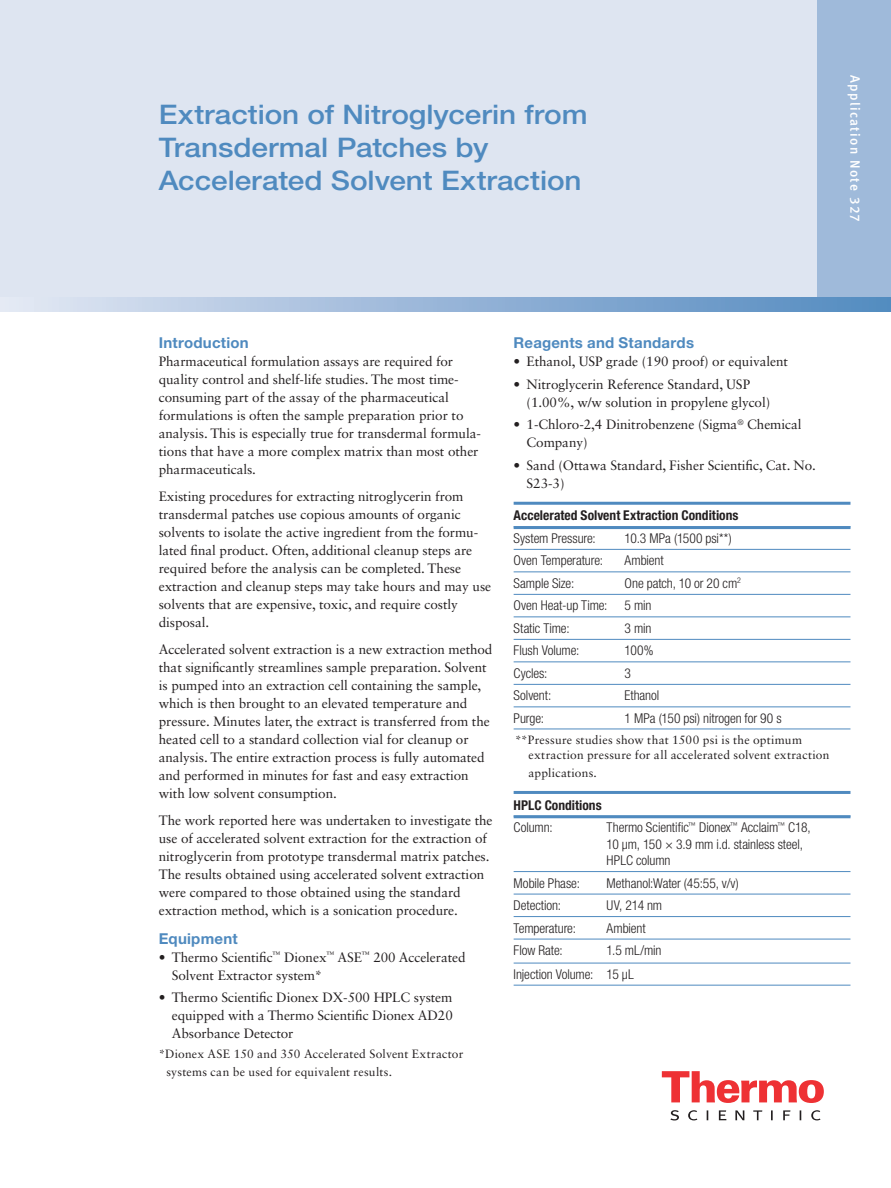
<style>
.page{position:relative;width:891px;height:1188px;background:#fff}
.page>*{position:absolute;margin:0;border:0;box-sizing:border-box;transform-origin:0 0}
.t1{font:500 27px/33px "Helvetica Neue LT Std";color:#4f8abf;scale:1.1 1}
.t2{font:700 15px "Helvetica Neue LT Std";letter-spacing:.015em;color:#4f8abf}
.t3{font:13.5px/18px "Sabon LT Std";letter-spacing:-.005em;color:#231f20}
.t4{font:300 condensed 13.5px/16.5px "Helvetica Neue LT Std";letter-spacing:-.005em;color:#231f20}
.t5{font:700 condensed 13.5px "Helvetica Neue LT Std";color:#231f20}
.t6{font:13.5px "Meta Medium LF";letter-spacing:.1em;color:#fff}
.t7{font:12px/15px "Sabon LT Std";letter-spacing:.015em;color:#231f20}
.s1{font-family:"Helvetica Neue"}
</style>
<div class="page">
<div style="left:0;top:0;width:891px;height:303px;background:#dee5f1"></div>
<div style="left:817px;top:0;width:74px;height:303px;background:#9fbada"></div>
<svg style="left:662px;top:1071px;width:162px;height:32px"></svg>
<svg style="left:670px;top:1110px;width:151px;height:10px"></svg>
<hr style="left:514px;top:502px;width:336px;height:3px;background:#4f8abf">
<hr style="left:514px;top:526px;width:336px;height:3px;background:#4f8abf">
<hr style="left:514px;top:549px;width:336px;height:1px;background:#4f8abf">
<hr style="left:514px;top:571px;width:336px;height:1px;background:#4f8abf">
<hr style="left:514px;top:594px;width:336px;height:1px;background:#4f8abf">
<hr style="left:514px;top:616px;width:336px;height:1px;background:#4f8abf">
<hr style="left:514px;top:639px;width:336px;height:1px;background:#4f8abf">
<hr style="left:514px;top:661px;width:336px;height:1px;background:#4f8abf">
<hr style="left:514px;top:684px;width:336px;height:1px;background:#4f8abf">
<hr style="left:514px;top:706px;width:336px;height:1px;background:#4f8abf">
<hr style="left:514px;top:729px;width:336px;height:1px;background:#4f8abf">
<hr style="left:514px;top:791px;width:336px;height:3px;background:#4f8abf">
<hr style="left:514px;top:815px;width:336px;height:3px;background:#4f8abf">
<hr style="left:514px;top:871px;width:336px;height:1px;background:#4f8abf">
<hr style="left:514px;top:894px;width:336px;height:1px;background:#4f8abf">
<hr style="left:514px;top:916px;width:336px;height:1px;background:#4f8abf">
<hr style="left:514px;top:939px;width:336px;height:1px;background:#4f8abf">
<hr style="left:514px;top:963px;width:336px;height:1px;background:#4f8abf">
<hr style="left:514px;top:985px;width:336px;height:1px;background:#4f8abf">
<svg style="left:0;top:297px;width:891px;height:15px;background:#99b7d8"></svg>
<h1 class="t1" style="left:159px;top:98px;width:391px">Extraction of Nitroglycerin from<br>Transdermal Patches by<br>Accelerated Solvent Extraction</h1>
<p class="t6" style="left:863px;top:75px;width:149px;rotate:90deg">Application Note 327</p>
<p class="t2" style="left:159px;top:334px;width:92px">Introduction</p>
<p class="t3" style="left:159px;top:352px;width:324px">Pharmaceutical formulation assays are required for quality control and shelf-life studies. The most time&shy;consuming part of the assay of the pharmaceutical formulations is often the sample preparation prior to analysis. This is especially true for transdermal formula&shy;tions that have a more complex matrix than most other pharmaceuticals.</p>
<p class="t3" style="left:159px;top:487px;width:334px">Existing procedures for extracting nitroglycerin from transdermal patches use copious amounts of organic solvents to isolate the active ingredient from the formu&shy;lated final product. Often, additional cleanup steps are required before the analysis can be completed. These extraction and cleanup steps may take hours and may use solvents that are expensive, toxic, and require costly disposal.</p>
<p class="t3" style="left:159px;top:640px;width:335px">Accelerated solvent extraction is a new extraction method that significantly streamlines sample preparation. Solvent is pumped into an extraction cell containing the sample, which is then brought to an elevated temperature and pressure. Minutes later, the extract is transferred from the heated cell to a standard collection vial for cleanup or analysis. The entire extraction process is fully automated and performed in minutes for fast and easy extraction with low solvent consumption.</p>
<p class="t3" style="left:159px;top:811px;width:335px">The work reported here was undertaken to investigate the use of accelerated solvent extraction for the extraction of nitroglycerin from prototype transdermal matrix patches.<br>The results obtained using accelerated solvent extraction were compared to those obtained using the standard extraction method, which is a sonication procedure.</p>
<p class="t2" style="left:159px;top:929px;width:80px">Equipment</p>
<p class="t3" style="left:172px;top:948px;width:295px;text-indent:-13px">• Thermo Scientific<sup>™</sup> Dionex<sup>™</sup> ASE<sup>™</sup> 200 Accelerated<br>Solvent Extractor system*</p>
<p class="t3" style="left:172px;top:988px;width:283px;text-align:justify;text-indent:-13px">• Thermo Scientific Dionex DX-500 HPLC system equipped with a Thermo Scientific Dionex AD20<br>Absorbance Detector</p>
<p class="t7" style="left:166px;top:1044px;width:299px;line-height:18px;text-indent:-8px">*Dionex ASE 150 and 350 Accelerated Solvent Extractor systems can be used for equivalent results.</p>
<p class="t2" style="left:514px;top:334px;width:182px">Reagents and Standards</p>
<p class="t3" style="left:514px;top:352px;width:276px">• Ethanol, USP grade (190 proof) or equivalent</p>
<p class="t3" style="left:527px;top:375px;width:245px;text-indent:-13px">• Nitroglycerin Reference Standard, USP (1.00%, w/w solution in propylene glycol)</p>
<p class="t3" style="left:527px;top:415px;width:276px;text-indent:-13px">• 1-Chloro-2,4 Dinitrobenzene (Sigma<sup>®</sup> Chemical<br>Company)</p>
<p class="t3" style="left:527px;top:456px;width:291px;text-indent:-13px">• Sand (Ottawa Standard, Fisher Scientific, Cat. No.<br>S23-3)</p>
<p class="t5" style="left:514px;top:507px;width:226px">Accelerated Solvent Extraction Conditions</p>
<p class="t4" style="left:514px;top:530px;width:84px">System Pressure:</p>
<p class="t4" style="left:625px;top:530px;width:109px">10.3 MPa (1500 psi**)</p>
<p class="t4" style="left:514px;top:552px;width:91px">Oven Temperature:</p>
<p class="t4" style="left:625px;top:552px;width:41px">Ambient</p>
<p class="t4" style="left:514px;top:575px;width:62px">Sample Size:</p>
<p class="t4" style="left:625px;top:575px;width:118px">One patch, 10 or 20 cm<sup>2</sup></p>
<p class="t4" style="left:514px;top:597px;width:95px">Oven Heat-up Time:</p>
<p class="t4" style="left:625px;top:597px;width:28px">5 min</p>
<p class="t4" style="left:514px;top:620px;width:58px">Static Time:</p>
<p class="t4" style="left:625px;top:620px;width:28px">3 min</p>
<p class="t4" style="left:514px;top:642px;width:67px">Flush Volume:</p>
<p class="t4" style="left:625px;top:642px;width:30px">100%</p>
<p class="t4" style="left:514px;top:665px;width:35px">Cycles:</p>
<p class="t4" style="left:625px;top:665px;width:8px">3</p>
<p class="t4" style="left:514px;top:687px;width:39px">Solvent:</p>
<p class="t4" style="left:625px;top:687px;width:36px">Ethanol</p>
<p class="t4" style="left:514px;top:710px;width:32px">Purge:</p>
<p class="t4" style="left:625px;top:710px;width:158px">1 MPa (150 psi) nitrogen for 90 s</p>
<p class="t7" style="left:529px;top:732px;width:302px;text-indent:-14px">**Pressure studies show that 1500 psi is the optimum extraction pressure for all accelerated solvent extraction</p>
<p class="t7" style="left:529px;top:765px;width:70px">applications.</p>
<p class="t5" style="left:514px;top:797px;width:90px">HPLC Conditions</p>
<p class="t4" style="left:514px;top:819px;width:41px">Column:</p>
<p class="t4" style="left:607px;top:819px;width:206px">Thermo Scientific<sup>™</sup> Dionex<sup>™</sup> Acclaim<sup>™</sup> C18,<br>10 µm, 150 <span class="s1">×</span> 3.9 mm i.d. stainless steel,<br>HPLC column</p>
<p class="t4" style="left:514px;top:874px;width:68px">Mobile Phase:</p>
<p class="t4" style="left:607px;top:874px;width:134px">Methanol:Water (45:55, v/v)</p>
<p class="t4" style="left:514px;top:897px;width:49px">Detection:</p>
<p class="t4" style="left:607px;top:897px;width:57px">UV, 214 nm</p>
<p class="t4" style="left:514px;top:919px;width:64px">Temperature:</p>
<p class="t4" style="left:607px;top:919px;width:41px">Ambient</p>
<p class="t4" style="left:514px;top:942px;width:51px">Flow Rate:</p>
<p class="t4" style="left:514px;top:938px;width:149px;line-height:24px;text-indent:93px">1.5 mL/min<br>Injection Volume: 15 µL</p>
</div>
